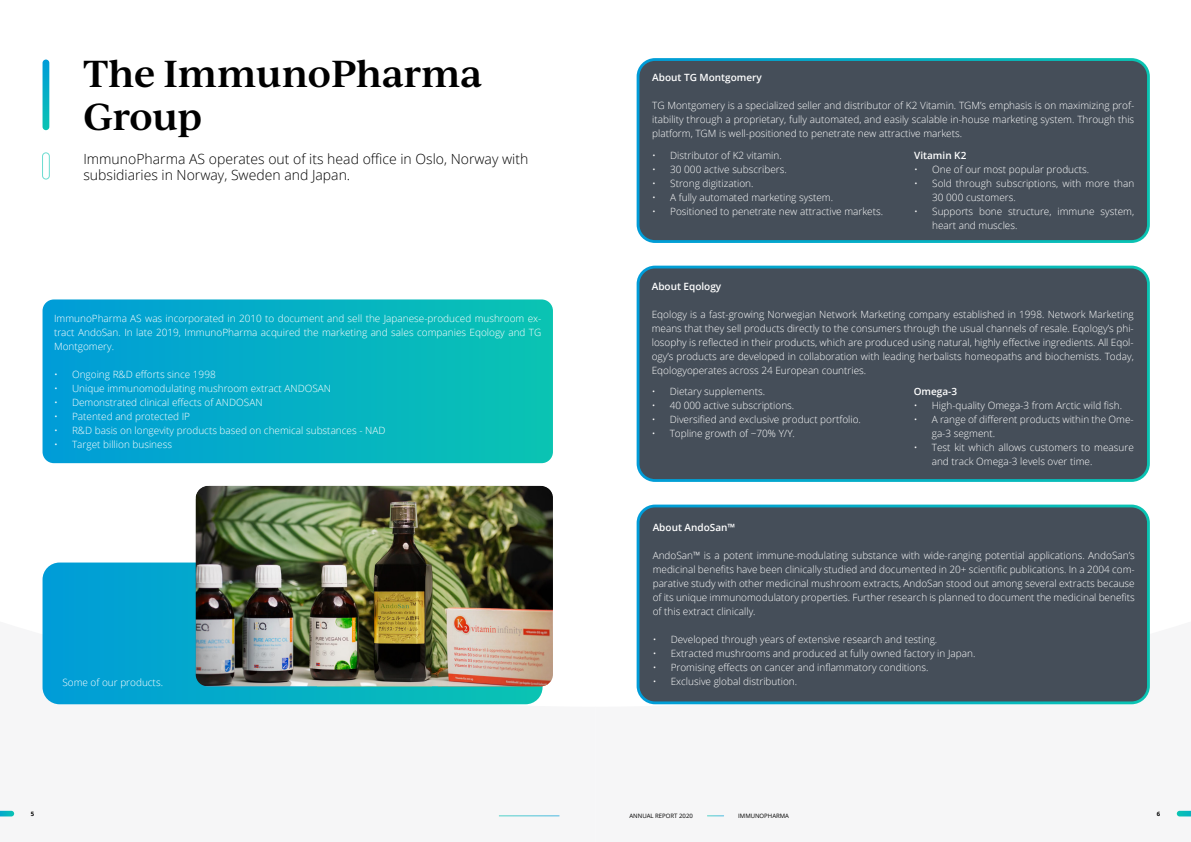
<style>
.page{position:relative;width:1191px;height:842px;background:#fff}
.page>*{position:absolute;margin:0;border:0;box-sizing:border-box;transform-origin:0 0}
.t1{font:600 36px/43.2px "Ivy Journal";letter-spacing:-.01em;color:#000}
.t2{font:300 14px/16px "Open Sans";color:#000}
.t3{font:300 10px/14px "Open Sans";color:#fff;text-align:justify}
.t4{font:600 10px "Open Sans";color:#fff}
.t5{font:6px "Open Sans";color:#000}
.t6{font:700 6px "Open Sans";color:#000}
</style>
<div class="page">
<div style="left:640px;top:621px;width:551px;height:196px;background:#f6f6f7"></div>
<svg style="left:1176px;top:811px;width:15px;height:5px"></svg>
<svg style="left:707px;top:815px;width:17px;height:1px"></svg>
<div style="left:0;top:621px;width:560px;height:196px;background:#f6f6f7"></div>
<svg style="left:0;top:811px;width:14px;height:5px"></svg>
<hr style="left:499px;top:815px;width:60px;height:1px;background:#88d6df">
<svg style="left:43px;top:60px;width:6px;height:70px"></svg>
<div style="left:42px;top:152px;width:8px;height:28px;border:1px solid #6cdcd1;border-radius:3px"></div>
<div style="left:638px;top:506px;width:510px;height:197px;background:#454e59;border-radius:17px"></div>
<div style="left:636px;top:505px;width:513px;height:199px;border:3px solid #fff;border-radius:17px"></div>
<div style="left:638px;top:60px;width:510px;height:182px;background:#454e59;border-radius:17px"></div>
<div style="left:636px;top:58px;width:513px;height:185px;border:3px solid #fff;border-radius:17px"></div>
<div style="left:638px;top:267px;width:510px;height:213px;background:#454e59;border-radius:17px"></div>
<div style="left:636px;top:266px;width:513px;height:216px;border:3px solid #fff;border-radius:17px"></div>
<svg style="left:43px;top:299px;width:510px;height:164px;background:#06afc5"></svg>
<svg style="left:43px;top:562px;width:499px;height:142px;background:#05a7ce"></svg>
<img style="left:196px;top:486px;width:357px;height:200px">
<p class="t1" style="left:83px;top:50px;width:400px">The ImmunoPharma<br>Group</p>
<p class="t2" style="left:83px;top:150px;width:446px">ImmunoPharma AS operates out of its head office in Oslo, Norway with subsidiaries in Norway, Sweden and Japan.</p>
<p class="t3" style="left:54px;top:311px;width:489px">ImmunoPharma AS was incorporated in 2010 to document and sell the Japanese-produced mushroom ex&shy;tract AndoSan. In late 2019, ImmunoPharma acquired the marketing and sales companies Eqology and TG Montgomery.</p>
<p class="t3" style="left:54px;top:367px;width:163px">• Ongoing R&amp;D efforts since 1998</p>
<p class="t3" style="left:54px;top:381px;width:278px">• Unique immunomodulating mushroom extract ANDOSAN</p>
<p class="t3" style="left:54px;top:395px;width:210px">• Demonstrated clinical effects of ANDOSAN</p>
<p class="t3" style="left:54px;top:409px;width:138px">• Patented and protected IP</p>
<p class="t3" style="left:54px;top:423px;width:333px">• R&amp;D basis on longevity products based on chemical substances - NAD</p>
<p class="t3" style="left:54px;top:437px;width:119px">• Target billion business</p>
<p class="t3" style="left:62px;top:675px;width:102px">Some of our products.</p>
<p class="t6" style="left:31px;top:809px;width:5px">5</p>
<p class="t4" style="left:652px;top:70px;width:111px">About TG Montgomery</p>
<p class="t3" style="left:652px;top:98px;width:483px">TG Montgomery is a specialized seller and distributor of K2 Vitamin. TGM’s emphasis is on maximizing prof&shy;itability through a proprietary, fully automated, and easily scalable in-house marketing system. Through this platform, TGM is well-positioned to penetrate new attractive markets.</p>
<p class="t3" style="left:652px;top:148px;width:131px">• Distributor of K2 vitamin.</p>
<p class="t3" style="left:652px;top:162px;width:136px">• 30 000 active subscribers.</p>
<p class="t3" style="left:652px;top:176px;width:103px">• Strong digitization.</p>
<p class="t3" style="left:652px;top:190px;width:182px">• A fully automated marketing system.</p>
<p class="t3" style="left:652px;top:204px;width:232px">• Positioned to penetrate new attractive markets.</p>
<p class="t4" style="left:914px;top:148px;width:54px">Vitamin K2</p>
<p class="t3" style="left:914px;top:162px;width:177px">• One of our most popular products.</p>
<p class="t3" style="left:932px;top:176px;width:203px;text-indent:-18px">• Sold through subscriptions, with more than<br>30 000 customers.</p>
<p class="t3" style="left:932px;top:204px;width:203px;text-indent:-18px">• Supports bone structure, immune system, heart and muscles.</p>
<p class="t4" style="left:651px;top:279px;width:71px">About Eqology</p>
<p class="t3" style="left:651px;top:307px;width:483px">Eqology is a fast-growing Norwegian Network Marketing company established in 1998. Network Marketing means that they sell products directly to the consumers through the usual channels of resale. Eqology’s phi&shy;losophy is reflected in their products, which are produced using natural, highly effective ingredients. All Eqol&shy;ogy’s products are developed in collaboration with leading herbalists homeopaths and biochemists. Today, Eqologyoperates across 24 European countries.</p>
<p class="t3" style="left:651px;top:384px;width:115px">• Dietary supplements.</p>
<p class="t3" style="left:651px;top:398px;width:144px">• 40 000 active subscriptions.</p>
<p class="t3" style="left:651px;top:412px;width:211px">• Diversified and exclusive product portfolio.</p>
<p class="t3" style="left:651px;top:426px;width:145px">• Topline growth of ~70% Y/Y.</p>
<p class="t4" style="left:913px;top:385px;width:45px">Omega-3</p>
<p class="t3" style="left:913px;top:398px;width:210px">• High-quality Omega-3 from Arctic wild fish.</p>
<p class="t3" style="left:931px;top:412px;width:203px;text-indent:-18px">• A range of different products within the Ome&shy;ga-3 segment.</p>
<p class="t3" style="left:931px;top:440px;width:203px;text-indent:-18px">• Test kit which allows customers to measure and track Omega-3 levels over time.</p>
<p class="t4" style="left:652px;top:521px;width:84px">About AndoSan™</p>
<p class="t3" style="left:652px;top:548px;width:483px">AndoSan™ is a potent immune-modulating substance with wide-ranging potential applications. AndoSan’s medicinal benefits have been clinically studied and documented in 20+ scientific publications. In a 2004 com&shy;parative study with other medicinal mushroom extracts, AndoSan stood out among several extracts because of its unique immunomodulatory properties. Further research is planned to document the medicinal benefits of this extract clinically.</p>
<p class="t3" style="left:652px;top:632px;width:286px">• Developed through years of extensive research and testing.</p>
<p class="t3" style="left:652px;top:646px;width:324px">• Extracted mushrooms and produced at fully owned factory in Japan.</p>
<p class="t3" style="left:652px;top:660px;width:277px">• Promising effects on cancer and inflammatory conditions.</p>
<p class="t3" style="left:652px;top:674px;width:146px">• Exclusive global distribution.</p>
<p class="t5" style="left:629px;top:812px;width:65px">ANNUAL REPORT 2020</p>
<p class="t5" style="left:738px;top:812px;width:52px">IMMUNOPHARMA</p>
<p class="t6" style="left:1156px;top:809px;width:5px">6</p>
</div>
